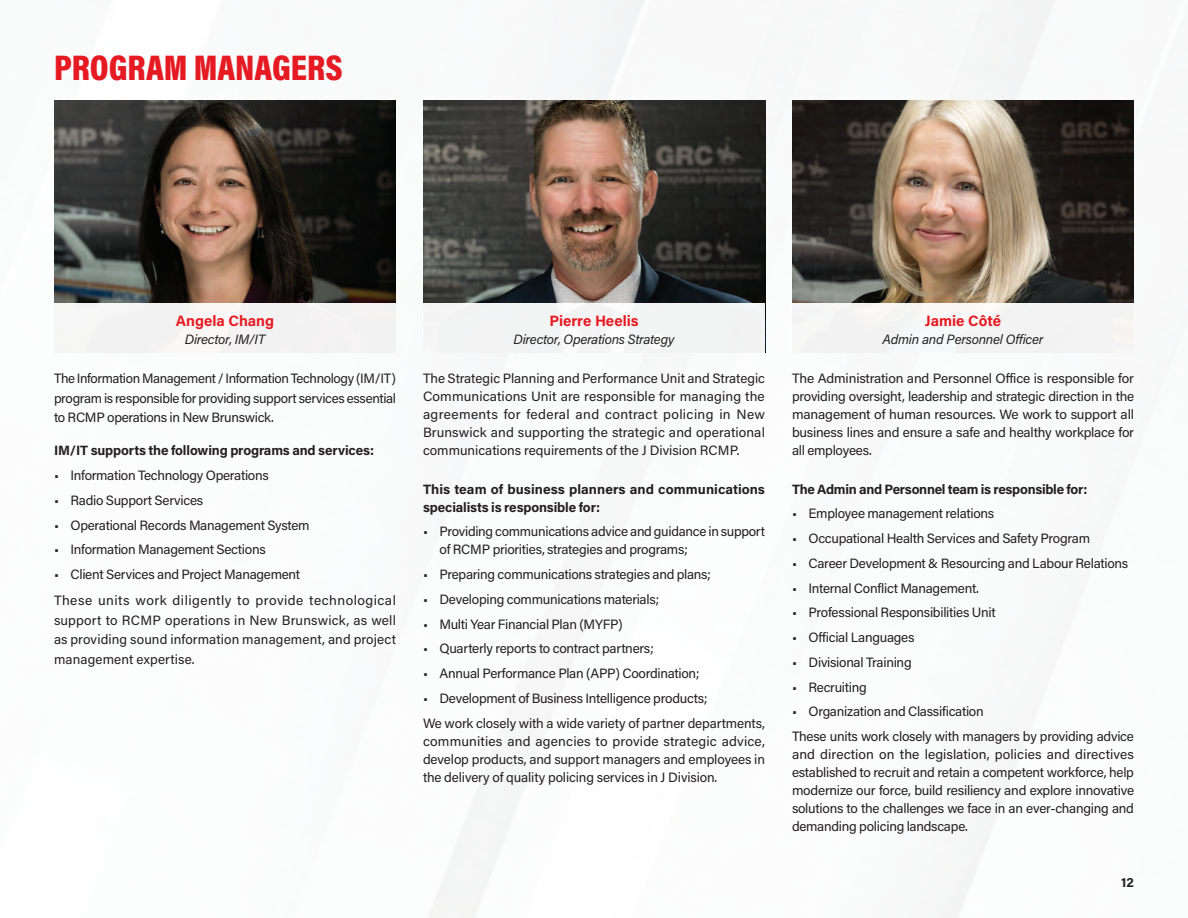
<style>
.page{position:relative;width:1188px;height:918px;background:#fff}
.page>*{position:absolute;margin:0;border:0;box-sizing:border-box;transform-origin:0 0}
.t1{font:900 36px "Acumin Pro Cond";color:#e51a23}
.t2{font:700 15px "Acumin Pro";color:#e51a23}
.BodyText{font:13.5px/18px "Acumin Pro";letter-spacing:-.02em;color:#231f20;text-align:justify}
.BodyText-2{font:700 13.5px/18px "Acumin Pro";letter-spacing:-.01em;color:#231f20}
.t3{font:italic 13.5px "Acumin Pro";letter-spacing:-.02em;color:#222}
.t4{font:700 13.5px "Acumin Pro";color:#222}
</style>
<div class="page">
<img style="left:54px;top:0;width:1080px;height:918px">
<img style="left:54px;top:101px;width:342px;height:202px">
<img style="left:423px;top:101px;width:342px;height:202px">
<img style="left:792px;top:101px;width:342px;height:202px">
<div style="left:54px;top:303px;width:342px;height:50px;background:#f3f2f3"></div>
<div style="left:423px;top:303px;width:342px;height:50px;background:#f2f3f3"></div>
<div style="left:792px;top:303px;width:342px;height:50px;background:#f3f3f3"></div>
<p class="t1" style="left:54px;top:45px;width:290px">PROGRAM MANAGERS</p>
<p class="t2" style="left:176px;top:310px;width:100px">Angela Chang</p>
<p class="t3" style="left:185px;top:330px;width:82px">Director, IM/IT</p>
<p class="BodyText" style="left:54px;top:368px;width:344px;line-height:19.5px">The Information Management / Information Technology (IM/IT) program is responsible for providing support services essential to RCMP operations in New Brunswick.</p>
<p class="BodyText-2" style="left:54px;top:441px;width:322px">IM/IT supports the following programs and services:</p>
<p class="BodyText" style="left:54px;top:466px;width:216px">• Information Technology Operations</p>
<p class="BodyText" style="left:54px;top:491px;width:151px">• Radio Support Services</p>
<p class="BodyText" style="left:54px;top:515px;width:257px">• Operational Records Management System</p>
<p class="BodyText" style="left:54px;top:540px;width:213px">• Information Management Sections</p>
<p class="BodyText" style="left:54px;top:565px;width:248px">• Client Services and Project Management</p>
<p class="BodyText" style="left:54px;top:590px;width:343px;line-height:19.5px">These units work diligently to provide technological support to RCMP operations in New Brunswick, as well as providing sound information management, and project management expertise.</p>
<p class="t2" style="left:549px;top:310px;width:91px">Pierre Heelis</p>
<p class="t3" style="left:513px;top:330px;width:163px">Director, Operations Strategy</p>
<p class="BodyText" style="left:423px;top:369px;width:344px">The Strategic Planning and Performance Unit and Strategic Communications Unit are responsible for managing the agreements for federal and contract policing in New Brunswick and supporting the strategic and operational communications requirements of the J Division RCMP.</p>
<p class="BodyText-2" style="left:423px;top:479px;width:344px">This team of business planners and communications specialists is responsible for:</p>
<p class="BodyText" style="left:440px;top:522px;width:327px;text-indent:-16px">• Providing communications advice and guidance in support of RCMP priorities, strategies and programs;</p>
<p class="BodyText" style="left:423px;top:565px;width:290px">• Preparing communications strategies and plans;</p>
<p class="BodyText" style="left:423px;top:590px;width:238px">• Developing communications materials;</p>
<p class="BodyText" style="left:423px;top:614px;width:201px">• Multi Year Financial Plan (MYFP)</p>
<p class="BodyText" style="left:423px;top:639px;width:232px">• Quarterly reports to contract partners;</p>
<p class="BodyText" style="left:423px;top:664px;width:278px">• Annual Performance Plan (APP) Coordination;</p>
<p class="BodyText" style="left:423px;top:689px;width:286px">• Development of Business Intelligence products;</p>
<p class="BodyText" style="left:423px;top:713px;width:344px">We work closely with a wide variety of partner departments, communities and agencies to provide strategic advice, develop products, and support managers and employees in the delivery of quality policing services in J Division.</p>
<p class="t2" style="left:925px;top:310px;width:78px">Jamie Côté</p>
<p class="t3" style="left:883px;top:330px;width:162px">Admin and Personnel Officer</p>
<p class="BodyText" style="left:792px;top:369px;width:344px">The Administration and Personnel Office is responsible for providing oversight, leadership and strategic direction in the management of human resources. We work to support all business lines and ensure a safe and healthy workplace for all employees.</p>
<p class="BodyText-2" style="left:792px;top:479px;width:297px">The Admin and Personnel team is responsible for:</p>
<p class="BodyText" style="left:792px;top:504px;width:204px">• Employee management relations</p>
<p class="BodyText" style="left:792px;top:529px;width:300px">• Occupational Health Services and Safety Program</p>
<p class="BodyText" style="left:792px;top:554px;width:338px">• Career Development &amp; Resourcing and Labour Relations</p>
<p class="BodyText" style="left:792px;top:578px;width:189px">• Internal Conflict Management.</p>
<p class="BodyText" style="left:792px;top:603px;width:205px">• Professional Responsibilities Unit</p>
<p class="BodyText" style="left:792px;top:628px;width:124px">• Official Languages</p>
<p class="BodyText" style="left:792px;top:653px;width:121px">• Divisional Training</p>
<p class="BodyText" style="left:792px;top:677px;width:76px">• Recruiting</p>
<p class="BodyText" style="left:792px;top:702px;width:193px">• Organization and Classification</p>
<p class="BodyText" style="left:792px;top:727px;width:344px">These units work closely with managers by providing advice and direction on the legislation, policies and directives established to recruit and retain a competent workforce, help modernize our force, build resiliency and explore innovative solutions to the challenges we face in an ever-changing and demanding policing landscape.</p>
<p class="t4" style="left:1121px;top:873px;width:14px">12</p>
</div>
